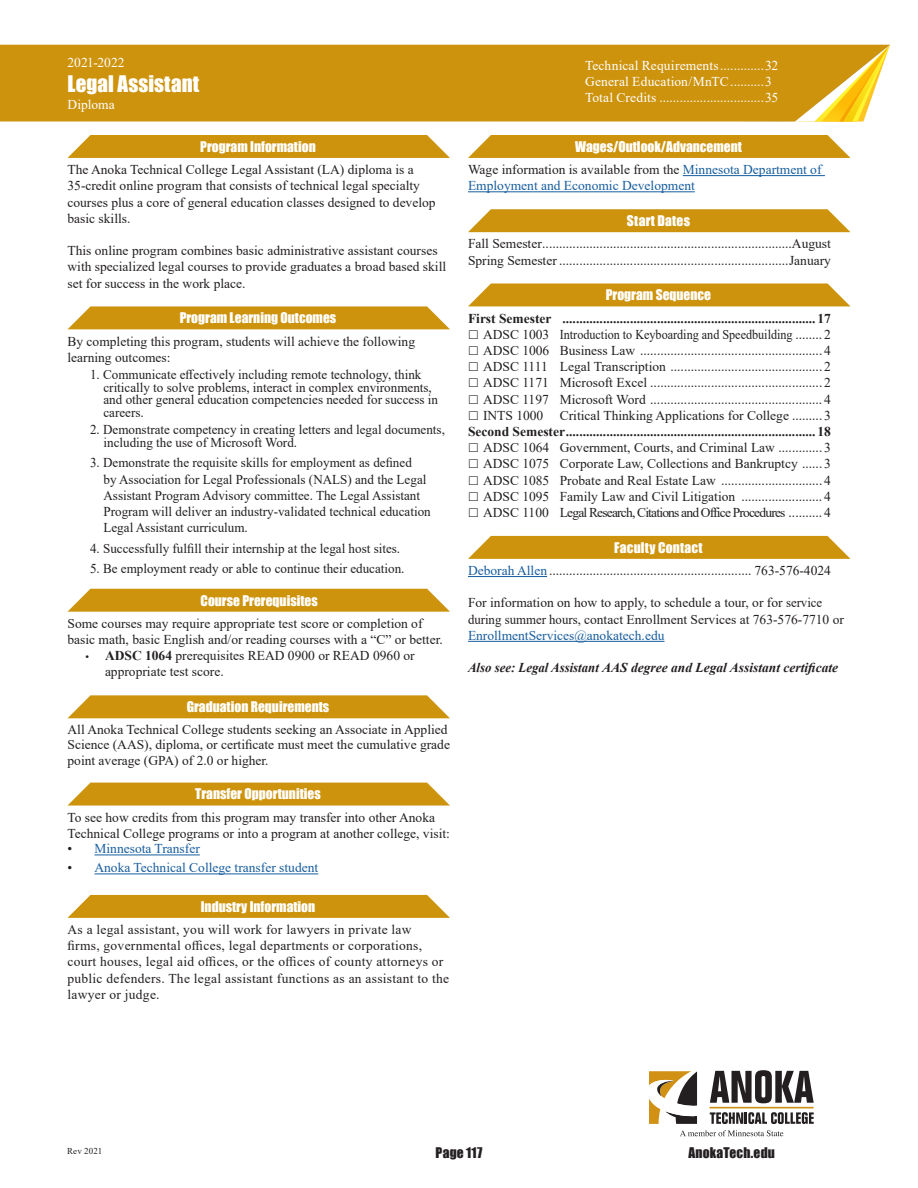
<style>
.page{position:relative;width:918px;height:1188px;background:#fff}
.page>*{position:absolute;margin:0;border:0;box-sizing:border-box;transform-origin:0 0}
.t1{font:21px "Impact";letter-spacing:.005em;color:#fff}
.body_first_paragraph{font:13.5px/16.2px "Times New Roman";color:#231f20}
.Body_Numbers{font:13.5px/12.8px "Times New Roman";color:#231f20}
.Tab_Date_and_Contact{font:13.5px "Times New Roman";color:#231f20}
.body_first_paragraph-2{font:13.5px/16.2px "Times New Roman";letter-spacing:.02em;color:#231f20}
.Subhead{font:13.5px/16.2px "Times New Roman";color:#231f20}
.Tab_course{font:700 13.5px "Times New Roman";color:#231f20}
.Tab_course-2{font:13.5px/16.2px "Times New Roman";color:#231f20}
.body_first_paragraph-3{font:13.5px/16.2px "Times New Roman";color:#175d9e}
.t2{font:13.5px "Times New Roman";letter-spacing:.01em;color:#fff}
.body_first{font:13.5px "Impact";color:#fff}
.Subhead-2{font:13.5px "Impact";color:#fff}
.body_first_paragraph-4{font:13.5px "Times New Roman";letter-spacing:-.06em;color:#231f20}
.Black_Frame_Also_See{font:italic 700 13.5px "Times New Roman";color:#231f20;scale:.95 1}
.body_first_paragraph-5{font:13.5px "Impact";color:#fff}
.t3{font:13.5px "Impact";letter-spacing:.015em;color:#231f20}
.Subhead-3{font:13.5px "Impact";letter-spacing:.02em;color:#fff}
.t4{font:9px "Times New Roman";letter-spacing:.015em;color:#231f20}
.s1{font-family:"Myriad Pro";font-size:12.75px}
.s2{font-weight:700}
.s3{color:#231f20}
.s4{color:#175d9e}
</style>
<div class="page">
<svg style="left:710px;top:1112px;width:104px;height:12px"></svg>
<svg style="left:710px;top:1070px;width:104px;height:33px"></svg>
<hr style="left:710px;top:1107px;width:103px;height:1px;background:#d09114">
<svg style="left:649px;top:1071px;width:48px;height:53px"></svg>
<svg style="left:680px;top:1130px;width:103px;height:6px"></svg>
<div style="left:0;top:45px;width:890px;height:76px;background:#cd930d"></div>
<hr style="left:94px;top:855px;width:106px;height:1px;background:#175d9e">
<hr style="left:94px;top:874px;width:224px;height:1px;background:#175d9e">
<svg style="left:67px;top:135px;width:383px;height:23px;background:#d0991c"></svg>
<svg style="left:68px;top:306px;width:382px;height:23px;background:#d09b1f"></svg>
<svg style="left:67px;top:589px;width:383px;height:23px;background:#d09a1e"></svg>
<svg style="left:68px;top:695px;width:382px;height:23px;background:#d09b1f"></svg>
<svg style="left:67px;top:783px;width:383px;height:23px;background:#d09b1f"></svg>
<svg style="left:67px;top:895px;width:383px;height:23px;background:#d09a1d"></svg>
<hr style="left:683px;top:175px;width:142px;height:1px;background:#175d9e">
<hr style="left:468px;top:191px;width:227px;height:1px;background:#175d9e">
<hr style="left:468px;top:576px;width:79px;height:1px;background:#175d9e">
<hr style="left:468px;top:641px;width:196px;height:1px;background:#175d9e">
<svg style="left:468px;top:135px;width:382px;height:23px;background:#d0991b"></svg>
<svg style="left:468px;top:209px;width:382px;height:23px;background:#d09a1d"></svg>
<svg style="left:468px;top:283px;width:382px;height:23px;background:#d09b20"></svg>
<svg style="left:468px;top:536px;width:382px;height:23px;background:#d0991c"></svg>
<p class="t2" style="left:68px;top:53px;width:59px">2021-2022</p>
<p class="t1" style="left:68px;top:68px;width:133px">Legal Assistant</p>
<p class="t2" style="left:68px;top:95px;width:49px">Diploma</p>
<p class="Subhead-2" style="left:200px;top:136px;width:117px">Program Information</p>
<p class="body_first_paragraph" style="left:68px;top:161px;width:370px">The Anoka Technical College Legal Assistant (LA) diploma is a 35-credit online program that consists of technical legal specialty courses plus a core of general education classes designed to develop basic skills.</p>
<p class="body_first_paragraph" style="left:68px;top:242px;width:380px">This online program combines basic administrative assistant courses with specialized legal courses to provide graduates a broad based skill set for success in the work place.</p>
<p class="body_first_paragraph-5" style="left:180px;top:307px;width:158px">Program Learning Outcomes</p>
<p class="Subhead" style="left:68px;top:333px;width:349px">By completing this program, students will achieve the following learning outcomes:</p>
<p class="Body_Numbers" style="left:104px;top:368px;width:336px;text-indent:-14px">1. Communicate effectively including remote technology, think critically to solve problems, interact in complex environments, and other general education competencies needed for success in careers.</p>
<p class="Body_Numbers" style="left:104px;top:423px;width:343px;text-indent:-14px">2. Demonstrate competency in creating letters and legal documents, including the use of Microsoft Word.</p>
<p class="Body_Numbers" style="left:104px;top:454px;width:329px;line-height:16.2px;text-indent:-14px">3. Demonstrate the requisite skills for employment as defined<br>by Association for Legal Professionals (NALS) and the Legal Assistant Program Advisory committee. The Legal Assistant Program will deliver an industry-validated technical education Legal Assistant curriculum.</p>
<p class="Body_Numbers" style="left:90px;top:541px;width:312px">4. Successfully fulfill their internship at the legal host sites.</p>
<p class="Body_Numbers" style="left:90px;top:562px;width:316px">5. Be employment ready or able to continue their education.</p>
<p class="body_first" style="left:201px;top:590px;width:119px">Course Prerequisites</p>
<p class="body_first_paragraph" style="left:68px;top:615px;width:377px">Some courses may require appropriate test score or completion of basic math, basic English and/or reading courses with a “C” or better.</p>
<p class="body_first_paragraph" style="left:105px;top:647px;width:311px;text-indent:-20px"><span class="s1">•</span> <span class="s2">ADSC 1064</span> prerequisites READ 0900 or READ 0960 or appropriate test score.</p>
<p class="body_first" style="left:187px;top:696px;width:144px">Graduation Requirements</p>
<p class="body_first_paragraph" style="left:68px;top:721px;width:384px;line-height:15.5px">All Anoka Technical College students seeking an Associate in Applied<br>Science (AAS), diploma, or certificate must meet the cumulative grade point average (GPA) of 2.0 or higher.</p>
<p class="body_first" style="left:195px;top:784px;width:127px">Transfer Opportunities</p>
<p class="Subhead" style="left:68px;top:809px;width:384px">To see how credits from this program may transfer into other Anoka<br>Technical College programs or into a program at another college, visit:</p>
<p class="body_first_paragraph-3" style="left:68px;top:840px;width:134px"><span class="s3">•</span> Minnesota Transfer</p>
<p class="body_first_paragraph-3" style="left:68px;top:859px;width:252px"><span class="s3">•</span> Anoka Technical College transfer student</p>
<p class="body_first" style="left:201px;top:896px;width:116px">Industry Information</p>
<p class="body_first_paragraph-2" style="left:68px;top:921px;width:383px">As a legal assistant, you will work for lawyers in private law<br>firms, governmental offices, legal departments or corporations, court houses, legal aid offices, or the offices of county attorneys or public defenders. The legal assistant functions as an assistant to the lawyer or judge.</p>
<p class="t2" style="left:585px;top:56px;width:195px">Technical Requirements.............32</p>
<p class="t2" style="left:585px;top:72px;width:188px">General Education/MnTC..........3</p>
<p class="t2" style="left:585px;top:88px;width:195px">Total Credits ...............................35</p>
<p class="Subhead-2" style="left:575px;top:136px;width:168px">Wages/Outlook/Advancement</p>
<p class="body_first_paragraph-3" style="left:468px;top:161px;width:355px"><span class="s3">Wage information is available from the</span> Minnesota Department of<br>Employment and Economic Development</p>
<p class="Subhead-3" style="left:627px;top:210px;width:65px">Start Dates</p>
<p class="Tab_Date_and_Contact" style="left:468px;top:234px;width:364px">Fall Semester..........................................................................August</p>
<p class="Tab_Date_and_Contact" style="left:468px;top:251px;width:365px">Spring Semester ....................................................................January</p>
<p class="Subhead-2" style="left:606px;top:285px;width:107px">Program Sequence</p>
<p class="Tab_course" style="left:468px;top:308px;width:364px">First Semester ........................................................................... 17</p>
<p class="body_first_paragraph" style="left:483px;top:326px;width:349px">ADSC 1003 Introduction to Keyboarding and Speedbuilding ........ 2</p>
<p class="body_first_paragraph" style="left:483px;top:342px;width:349px">ADSC 1006 Business Law ...................................................... 4</p>
<p class="body_first_paragraph" style="left:483px;top:358px;width:349px">ADSC 1111 Legal Transcription ............................................. 2</p>
<p class="body_first_paragraph" style="left:483px;top:374px;width:349px">ADSC 1171 Microsoft Excel ................................................... 2</p>
<p class="body_first_paragraph" style="left:483px;top:391px;width:349px">ADSC 1197 Microsoft Word ................................................... 4</p>
<p class="body_first_paragraph" style="left:483px;top:407px;width:349px">INTS 1000 Critical Thinking Applications for College ......... 3</p>
<p class="Tab_course" style="left:468px;top:422px;width:364px">Second Semester.......................................................................... 18</p>
<p class="body_first_paragraph" style="left:483px;top:439px;width:349px">ADSC 1064 Government, Courts, and Criminal Law ............. 3</p>
<p class="body_first_paragraph" style="left:483px;top:455px;width:349px">ADSC 1075 Corporate Law, Collections and Bankruptcy ...... 3</p>
<p class="body_first_paragraph" style="left:483px;top:472px;width:349px">ADSC 1085 Probate and Real Estate Law .............................. 4</p>
<p class="body_first_paragraph" style="left:483px;top:488px;width:349px">ADSC 1095 Family Law and Civil Litigation ........................ 4</p>
<p class="body_first_paragraph-4" style="left:483px;top:503px;width:349px">ADSC 1100 Legal Research, Citations and Office Procedures .......... 4</p>
<p class="Subhead-2" style="left:614px;top:537px;width:90px">Faculty Contact</p>
<p class="Tab_Date_and_Contact" style="left:468px;top:561px;width:364px"><span class="s4">Deborah Allen</span> ............................................................ 763-576-4024</p>
<p class="Tab_course-2" style="left:468px;top:594px;width:377px">For information on how to apply, to schedule a tour, or for service during summer hours, contact Enrollment Services at 763-576-7710 or<br><span class="s4">EnrollmentServices@anokatech.edu</span></p>
<p class="Black_Frame_Also_See" style="left:468px;top:658px;width:391px">Also see: Legal Assistant AAS degree and Legal Assistant certificate</p>
<p class="t4" style="left:67px;top:1144px;width:36px">Rev 2021</p>
<p class="t3" style="left:436px;top:1142px;width:48px">Page 117</p>
<p class="t3" style="left:688px;top:1142px;width:88px">AnokaTech.edu</p>
</div>
